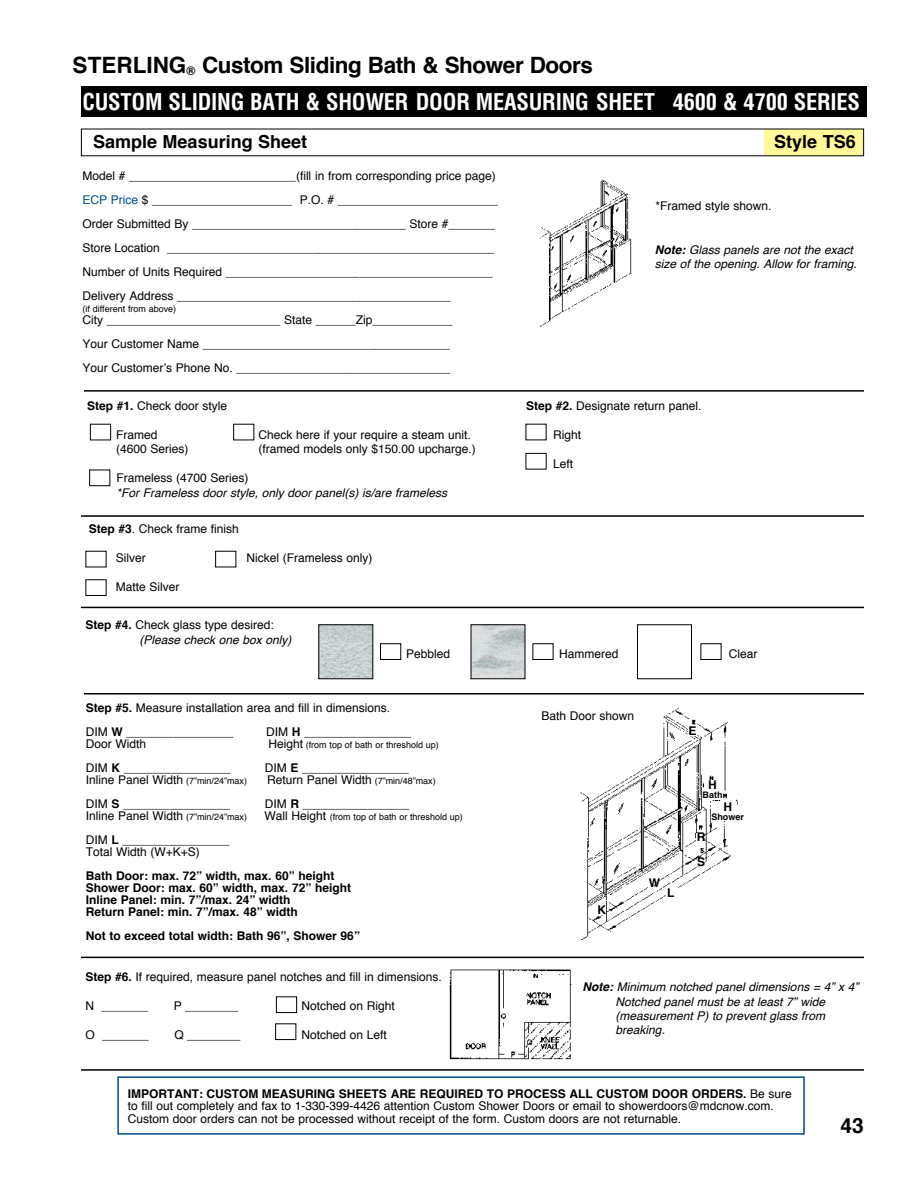
<style>
.page{position:relative;width:918px;height:1188px;background:#fff}
.page>*{position:absolute;margin:0;border:0;box-sizing:border-box;transform-origin:0 0}
.t1{font:700 condensed 22.5px "Helvetica";letter-spacing:-.01em;color:#fff}
.t2{font:700 22.5px "Helvetica";letter-spacing:-.02em;color:#000}
.t3{font:700 21px "Helvetica";color:#000}
.t4{font:700 18px "Helvetica";color:#000}
.t5{font:12px/24px "Helvetica";color:#000}
.t6{font:italic 12px/14.4px "Helvetica";color:#000}
.t7{font:700 12px/12px "Helvetica";color:#000}
.t8{font:9px "Helvetica";color:#000}
.t9{font:700 9px "Helvetica";color:#000}
.s1{color:#004990}
.s2{font-weight:700}
.s3{font-weight:700;font-style:normal}
.s4{font-style:normal}
.s5{font-size:12px}
.s6{font-size:9px}
</style>
<div class="page">
<div style="left:81px;top:86px;width:785px;height:30px;background:#000"></div>
<img style="left:539px;top:179px;width:93px;height:148px">
<hr style="left:84px;top:390px;width:780px;height:2px;background:#000">
<hr style="left:84px;top:693px;width:780px;height:1px;background:#000">
<hr style="left:81px;top:957px;width:783px;height:1px;background:#000">
<div style="left:276px;top:996px;width:21px;height:17px;border:1px solid #000"></div>
<div style="left:275px;top:1023px;width:21px;height:17px;border:1px solid #000"></div>
<img style="left:449px;top:969px;width:123px;height:91px">
<hr style="left:81px;top:1069px;width:783px;height:2px;background:#000">
<img style="left:580px;top:707px;width:158px;height:233px">
<div style="left:704px;top:781px;width:17px;height:19px;background:#fff"></div>
<div style="left:712px;top:801px;width:25px;height:20px;background:#fff"></div>
<div style="left:666px;top:886px;width:12px;height:12px;background:#fff"></div>
<div style="left:649px;top:878px;width:6px;height:7px;background:#fff"></div>
<div style="left:595px;top:904px;width:10px;height:10px;background:#fff"></div>
<div style="left:697px;top:858px;width:7px;height:7px;background:#fff"></div>
<div style="left:696px;top:833px;width:6px;height:9px;background:#fff"></div>
<div style="left:688px;top:726px;width:9px;height:10px;background:#fff"></div>
<div style="left:764px;top:129px;width:98px;height:27px;background:#fff799"></div>
<hr style="left:81px;top:515px;width:783px;height:2px;background:#000">
<hr style="left:81px;top:607px;width:783px;height:1px;background:#000">
<div style="left:90px;top:424px;width:21px;height:16px;border:1px solid #000"></div>
<div style="left:89px;top:470px;width:21px;height:16px;border:1px solid #000"></div>
<div style="left:86px;top:579px;width:20px;height:17px;border:1px solid #000"></div>
<div style="left:380px;top:643px;width:21px;height:17px;border:1px solid #000"></div>
<div style="left:532px;top:643px;width:22px;height:17px;border:1px solid #000"></div>
<div style="left:700px;top:643px;width:22px;height:17px;border:1px solid #000"></div>
<img style="left:320px;top:626px;width:51px;height:51px">
<div style="left:318px;top:624px;width:55px;height:55px;border:1px solid #000"></div>
<img style="left:473px;top:626px;width:50px;height:51px">
<div style="left:471px;top:624px;width:54px;height:55px;border:1px solid #000"></div>
<div style="left:637px;top:624px;width:55px;height:55px;border:1px solid #000"></div>
<div style="left:117px;top:1076px;width:688px;height:59px;border:2px solid #004990"></div>
<h1 class="t2" style="left:73px;top:47px;width:522px">STERLING<sub>®</sub> Custom Sliding Bath &amp; Shower Doors</h1>
<h1 class="t1" style="left:82px;top:88px;width:110px">CUSTOM Sliding</h1>
<h1 class="t1" style="left:250px;top:88px;width:611px">BATH &amp; SHOWER DOOR MEASURING SHEET 4600 &amp; 4700 SERIES</h1>
<h3 class="t4" style="left:93px;top:127px;width:216px">Sample Measuring Sheet</h3>
<h3 class="t4" style="left:774px;top:127px;width:83px">Style TS6</h3>
<p class="t5" style="left:82px;top:164px;width:417px">Model # _________________________(fill in from corresponding price page)<br><span class="s1">ECP Price</span> $ _____________________ P.O. # ________________________ Order Submitted By ________________________________ Store #_______ Store Location _________________________________________________ Number of Units Required ________________________________________ Delivery Address _________________________________________</p>
<p class="t8" style="left:82px;top:302px;width:95px">(if different from above)</p>
<p class="t5" style="left:82px;top:308px;width:371px">City __________________________ State ______Zip____________<br>Your Customer Name _____________________________________<br>Your Customer’s Phone No. ________________________________</p>
<p class="t5" style="left:656px;top:194px;width:118px">*Framed style shown.</p>
<p class="t6" style="left:655px;top:242px;width:204px"><span class="s2">Note:</span> Glass panels are not the exact size of the opening. Allow for framing.</p>
<p class="t5" style="left:87px;top:394px;width:142px"><span class="s2">Step #1.</span> Check door style</p>
<p class="t5" style="left:116px;top:423px;width:43px">Framed</p>
<p class="t5" style="left:258px;top:423px;width:214px">Check here if your require a steam unit.</p>
<p class="t5" style="left:116px;top:438px;width:74px">(4600 Series)</p>
<p class="t5" style="left:258px;top:438px;width:219px">(framed models only $150.00 upcharge.)</p>
<p class="t5" style="left:116px;top:466px;width:134px">Frameless (4700 Series)</p>
<p class="t6" style="left:116px;top:486px;width:332px">*For Frameless door style, only door panel(s) is/are frameless</p>
<p class="t5" style="left:89px;top:517px;width:152px"><span class="s2">Step #3</span>. Check frame finish</p>
<p class="t5" style="left:116px;top:546px;width:31px">Silver</p>
<p class="t5" style="left:246px;top:546px;width:128px">Nickel (Frameless only)</p>
<p class="t5" style="left:116px;top:575px;width:65px">Matte Silver</p>
<p class="t6" style="left:140px;top:618px;width:154px;text-indent:-54px"><span class="s3">Step #4.</span> <span class="s4">Check glass type desired: </span>(Please check one box only)</p>
<p class="t5" style="left:406px;top:643px;width:46px">Pebbled</p>
<p class="t5" style="left:559px;top:643px;width:61px">Hammered</p>
<p class="t5" style="left:729px;top:643px;width:30px">Clear</p>
<p class="t5" style="left:526px;top:395px;width:177px"><span class="s2">Step #2.</span> Designate return panel.</p>
<p class="t5" style="left:553px;top:423px;width:30px">Right</p>
<p class="t5" style="left:553px;top:452px;width:22px">Left</p>
<p class="t5" style="left:86px;top:697px;width:306px"><span class="s2">Step #5.</span> Measure installation area and fill in dimensions.<br>DIM <span class="s2">W</span> ________________</p>
<p class="t5" style="left:266px;top:721px;width:146px">DIM <span class="s2">H</span> ________________</p>
<p class="t5" style="left:86px;top:733px;width:62px">Door Width</p>
<p class="t8" style="left:268px;top:738px;width:172px"><span class="s5">Height</span> (from top of bath or threshold up)</p>
<p class="t5" style="left:86px;top:757px;width:146px">DIM <span class="s2">K</span> ________________</p>
<p class="t5" style="left:265px;top:757px;width:146px">DIM <span class="s2">E</span> ________________</p>
<p class="t5" style="left:86px;top:769px;width:163px">Inline Panel Width <span class="s6">(7”min/24”max)</span></p>
<p class="t5" style="left:267px;top:769px;width:170px">Return Panel Width <span class="s6">(7”min/48”max)</span></p>
<p class="t5" style="left:86px;top:793px;width:146px">DIM <span class="s2">S</span> ________________</p>
<p class="t5" style="left:265px;top:793px;width:146px">DIM <span class="s2">R</span> ________________</p>
<p class="t5" style="left:86px;top:805px;width:163px">Inline Panel Width <span class="s6">(7”min/24”max)</span></p>
<p class="t8" style="left:264px;top:810px;width:200px"><span class="s5">Wall Height</span> (from top of bath or threshold up)</p>
<p class="t5" style="left:86px;top:835px;width:145px;line-height:12px">DIM <span class="s2">L</span> ________________<br>Total Width (W+K+S)</p>
<p class="t7" style="left:86px;top:870px;width:267px">Bath Door: max. 72” width, max. 60” height Shower Door: max. 60” width, max. 72” height Inline Panel: min. 7”/max. 24” width<br>Return Panel: min. 7”/max. 48” width</p>
<p class="t7" style="left:86px;top:930px;width:276px">Not to exceed total width: Bath 96”, Shower 96”</p>
<p class="t5" style="left:86px;top:966px;width:358px"><span class="s2">Step #6.</span> If required, measure panel notches and fill in dimensions.</p>
<p class="t5" style="left:86px;top:994px;width:64px">N _______</p>
<p class="t5" style="left:174px;top:994px;width:66px">P ________</p>
<p class="t5" style="left:302px;top:994px;width:95px">Notched on Right</p>
<p class="t5" style="left:86px;top:1023px;width:65px">O _______</p>
<p class="t5" style="left:175px;top:1023px;width:68px">Q ________</p>
<p class="t5" style="left:302px;top:1023px;width:87px">Notched on Left</p>
<p class="t5" style="left:541px;top:704px;width:94px">Bath Door shown</p>
<p class="t7" style="left:688px;top:725px;width:10px">E</p>
<p class="t7" style="left:598px;top:904px;width:10px">K</p>
<p class="t7" style="left:649px;top:877px;width:13px">W</p>
<p class="t7" style="left:667px;top:887px;width:9px">L</p>
<p class="t7" style="left:708px;top:779px;width:10px">H</p>
<p class="t9" style="left:703px;top:787px;width:21px">Bath</p>
<p class="t7" style="left:723px;top:801px;width:10px">H</p>
<p class="t9" style="left:711px;top:809px;width:34px">Shower</p>
<p class="t7" style="left:697px;top:831px;width:9px">R</p>
<p class="t7" style="left:697px;top:856px;width:10px">S</p>
<p class="t6" style="left:616px;top:980px;width:244px;text-indent:-33px"><span class="s2">Note:</span> Minimum notched panel dimensions = 4” x 4” Notched panel must be at least 7” wide (measurement P) to prevent glass from breaking.</p>
<p class="t5" style="left:128px;top:1088px;width:666px;line-height:12.8px"><span class="s2">IMPORTANT: CUSTOM MEASURING SHEETS ARE REQUIRED TO PROCESS ALL CUSTOM DOOR ORDERS.</span> Be sure to fill out completely and fax to 1-330-399-4426 attention Custom Shower Doors or email to showerdoors@mdcnow.com.<br>Custom door orders can not be processed without receipt of the form. Custom doors are not returnable.</p>
<h2 class="t3" style="left:840px;top:1108px;width:25px">43</h2>
</div>
